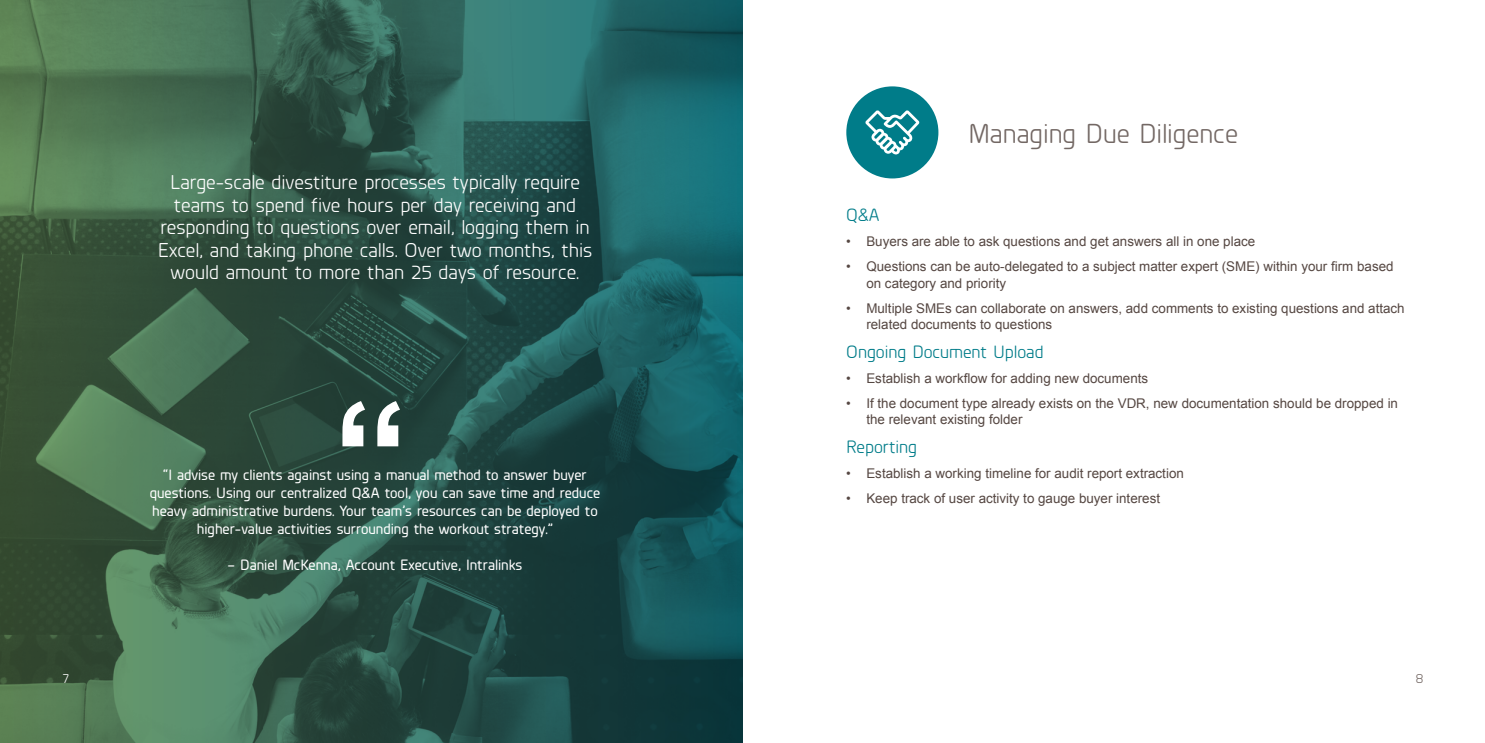
<style>
.page{position:relative;width:1485px;height:743px;background:#fff}
.page>*{position:absolute;margin:0;border:0;box-sizing:border-box;transform-origin:0 0}
.t1{font:27.38px "Planer";color:#736864}
.t2{font:20px/22.5px "Planer";color:#fff;text-align:center}
.t3{font:17.88px "Planer";color:#007c89}
.t4{font:500 15px/18px "Planer";color:#fff;text-align:center}
.t5{font:13.38px/16px "Arial";color:#554742}
.t6{font:13.38px "Planer";color:#fff}
.t7{font:13.38px "Planer";color:#736864}
</style>
<div class="page">
<img style="left:0;top:0;width:742px;height:742px">
<svg style="left:342px;top:401px;width:58px;height:45px"></svg>
<svg style="left:846px;top:86px;width:92px;height:92px"></svg>
<p class="t2" style="left:158px;top:170px;width:436px">Large-scale divestiture processes typically require teams to spend five hours per day receiving and responding to questions over email, logging them in Excel, and taking phone calls. Over two months, this would amount to more than 25 days of resource.</p>
<p class="t4" style="left:150px;top:465px;width:452px">“I advise my clients against using a manual method to answer buyer questions. Using our centralized Q&amp;A tool, you can save time and reduce heavy administrative burdens. Your team’s resources can be deployed to higher-value activities surrounding the workout strategy.”</p>
<p class="t4" style="left:228px;top:555px;width:296px">– Daniel McKenna, Account Executive, Intralinks</p>
<h1 class="t1" style="left:968px;top:115px;width:271px">Managing Due Diligence</h1>
<h3 class="t3" style="left:846px;top:203px;width:35px">Q&amp;A</h3>
<p class="t5" style="left:846px;top:234px;width:410px">• Buyers are able to ask questions and get answers all in one place</p>
<p class="t5" style="left:866px;top:259px;width:529px;text-indent:-20px">• Questions can be auto-delegated to a subject matter expert (SME) within your firm based on category and priority</p>
<p class="t5" style="left:866px;top:300px;width:540px;text-indent:-20px">• Multiple SMEs can collaborate on answers, add comments to existing questions and attach related documents to questions</p>
<h3 class="t3" style="left:846px;top:339px;width:199px">Ongoing Document Upload</h3>
<p class="t5" style="left:846px;top:370px;width:303px">• Establish a workflow for adding new documents</p>
<p class="t5" style="left:866px;top:395px;width:533px;text-indent:-20px">• If the document type already exists on the VDR, new documentation should be dropped in the relevant existing folder</p>
<h3 class="t3" style="left:846px;top:434px;width:72px">Reporting</h3>
<p class="t5" style="left:846px;top:465px;width:339px">• Establish a working timeline for audit report extraction</p>
<p class="t5" style="left:846px;top:490px;width:315px">• Keep track of user activity to gauge buyer interest</p>
<p class="t6" style="left:63px;top:669px;width:8px">7</p>
<p class="t7" style="left:1416px;top:669px;width:9px">8</p>
</div>
